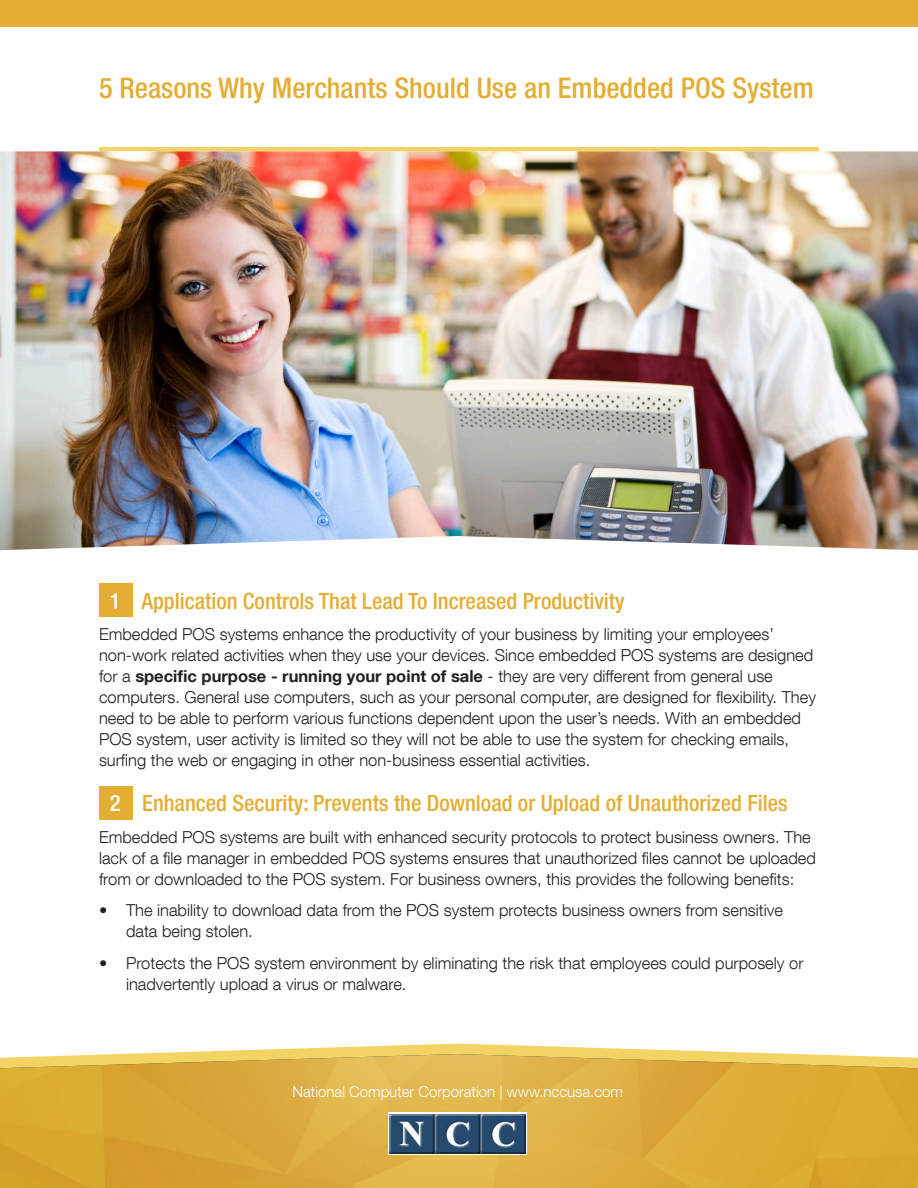
<style>
.page{position:relative;width:918px;height:1188px;background:#fff}
.page>*{position:absolute;margin:0;border:0;box-sizing:border-box;transform-origin:0 0}
.t1{font:500 condensed 28.5px "Helvetica Neue LT Com";color:#e3ae33}
.t2{font:500 condensed 22.5px "Helvetica Neue LT Com";color:#e3ae33}
.t3{font:300 16.5px/21px "Helvetica Neue LT Com";color:#231f20}
.t4{font:300 15px "Helvetica Neue LT Com";color:#fff}
.s1{color:#fff}
.s2{font-weight:700}
</style>
<div class="page">
<div style="left:99px;top:787px;width:34px;height:33px;background:#e3ae33"></div>
<div style="left:99px;top:584px;width:33px;height:33px;background:#e3ae33"></div>
<svg style="left:123px;top:1044px;width:671px;height:10px"></svg>
<hr style="left:99px;top:147px;width:720px;height:4px;background:#f3d363">
<div style="left:0;top:0;width:918px;height:27px;background:#e3ae33"></div>
<img style="left:0;top:1054px;width:918px;height:134px">
<img style="left:0;top:151px;width:918px;height:399px">
<svg style="left:388px;top:1113px;width:139px;height:42px"></svg>
<img style="left:390px;top:1114px;width:136px;height:39px">
<p class="t1" style="left:99px;top:71px;width:716px">5 Reasons Why Merchants Should Use an Embedded POS System</p>
<p class="t2" style="left:110px;top:587px;width:516px"><span class="s1">1</span> Application Controls That Lead To Increased Productivity</p>
<p class="t3" style="left:99px;top:623px;width:719px">Embedded POS systems enhance the productivity of your business by limiting your employees’ non-work related activities when they use your devices. Since embedded POS systems are designed for a <span class="s2">specific purpose - running your point of sale</span> - they are very different from general use computers. General use computers, such as your personal computer, are designed for flexibility. They need to be able to perform various functions dependent upon the user’s needs. With an embedded POS system, user activity is limited so they will not be able to use the system for checking emails, surfing the web or engaging in other non-business essential activities.</p>
<p class="t2" style="left:110px;top:790px;width:680px"><span class="s1">2</span> Enhanced Security: Prevents the Download or Upload of Unauthorized Files</p>
<p class="t3" style="left:99px;top:826px;width:718px">Embedded POS systems are built with enhanced security protocols to protect business owners. The lack of a file manager in embedded POS systems ensures that unauthorized files cannot be uploaded from or downloaded to the POS system. For business owners, this provides the following benefits:</p>
<p class="t3" style="left:126px;top:899px;width:659px;text-indent:-27px">• The inability to download data from the POS system protects business owners from sensitive data being stolen.</p>
<p class="t3" style="left:126px;top:952px;width:679px;text-indent:-27px">• Protects the POS system environment by eliminating the risk that employees could purposely or inadvertently upload a virus or malware.</p>
<p class="t4" style="left:293px;top:1082px;width:332px">National Computer Corporation | www.nccusa.com</p>
</div>
